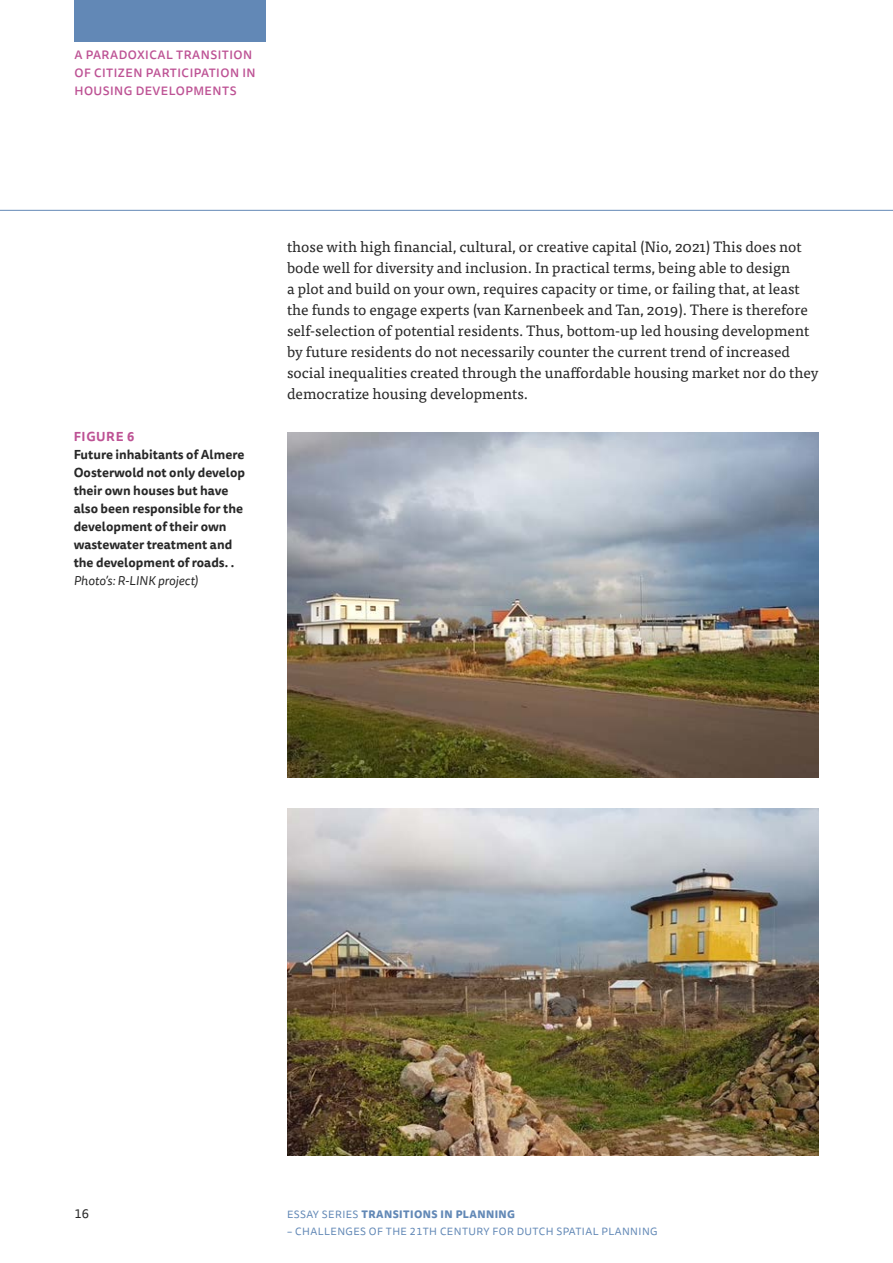
<style>
.page{position:relative;width:893px;height:1263px;background:#fff}
.page>*{position:absolute;margin:0;border:0;box-sizing:border-box;transform-origin:0 0}
.t1{font:15px/21px "Tisa Pro";color:#282828}
.t2{font:700 12.75px/18px "Tisa Sans Pro";color:#282828}
.t3{font:italic 12.75px "Tisa Sans Pro";color:#282828}
.t4{font:700 12.75px "Tisa Sans Pro";letter-spacing:.05em;color:#bd5294}
.t5{font:12.75px "Tisa Sans Pro";color:#282828}
.t6{font:500 12px/18px "Tisa Sans Pro";letter-spacing:.04em;color:#bd5294}
.t7{font:10.5px "Tisa Sans Pro";letter-spacing:.04em;color:#6288b6}
.t8{font:800 10.5px "Tisa Sans Pro";letter-spacing:.04em;color:#6288b6}
.s1{font-weight:400}
</style>
<div class="page">
<div style="left:74px;top:0;width:192px;height:42px;background:#6288b6"></div>
<hr style="left:0;top:210px;width:893px;height:1px;background:#6288b6">
<img style="left:287px;top:432px;width:532px;height:345px">
<img style="left:287px;top:809px;width:532px;height:346px">
<p class="t6" style="left:74px;top:46px;width:183px">A PARADOXICAL TRANSITION<br>OF CITIZEN PARTICIPATION IN<br>HOUSING DEVELOPMENTS</p>
<p class="t4" style="left:74px;top:427px;width:62px">FIGURE 6</p>
<p class="t2" style="left:74px;top:446px;width:173px">Future inhabitants of Almere<br>Oosterwold not only develop their own houses but have also been responsible for the development of their own wastewater treatment and the development of roads. .</p>
<p class="t3" style="left:74px;top:572px;width:126px">Photo’s: R-LINK project)</p>
<p class="t1" style="left:287px;top:235px;width:533px">those with high financial, cultural, or creative capital (Nio, 2021) This does not bode well for diversity and inclusion. In practical terms, being able to design<br>a plot and build on your own, requires capacity or time, or failing that, at least the funds to engage experts (van Karnenbeek and Tan, 2019). There is therefore self-selection of potential residents. Thus, bottom-up led housing development by future residents do not necessarily counter the current trend of increased social inequalities created through the unaffordable housing market nor do they democratize housing developments.</p>
<p class="t5" style="left:74px;top:1205px;width:16px">16</p>
<p class="t8" style="left:287px;top:1206px;width:230px"><span class="s1">ESSAY SERIES</span> TRANSITIONS IN PLANNING</p>
<p class="t7" style="left:287px;top:1224px;width:372px">– CHALLENGES OF THE 21TH CENTURY FOR DUTCH SPATIAL PLANNING</p>
</div>
